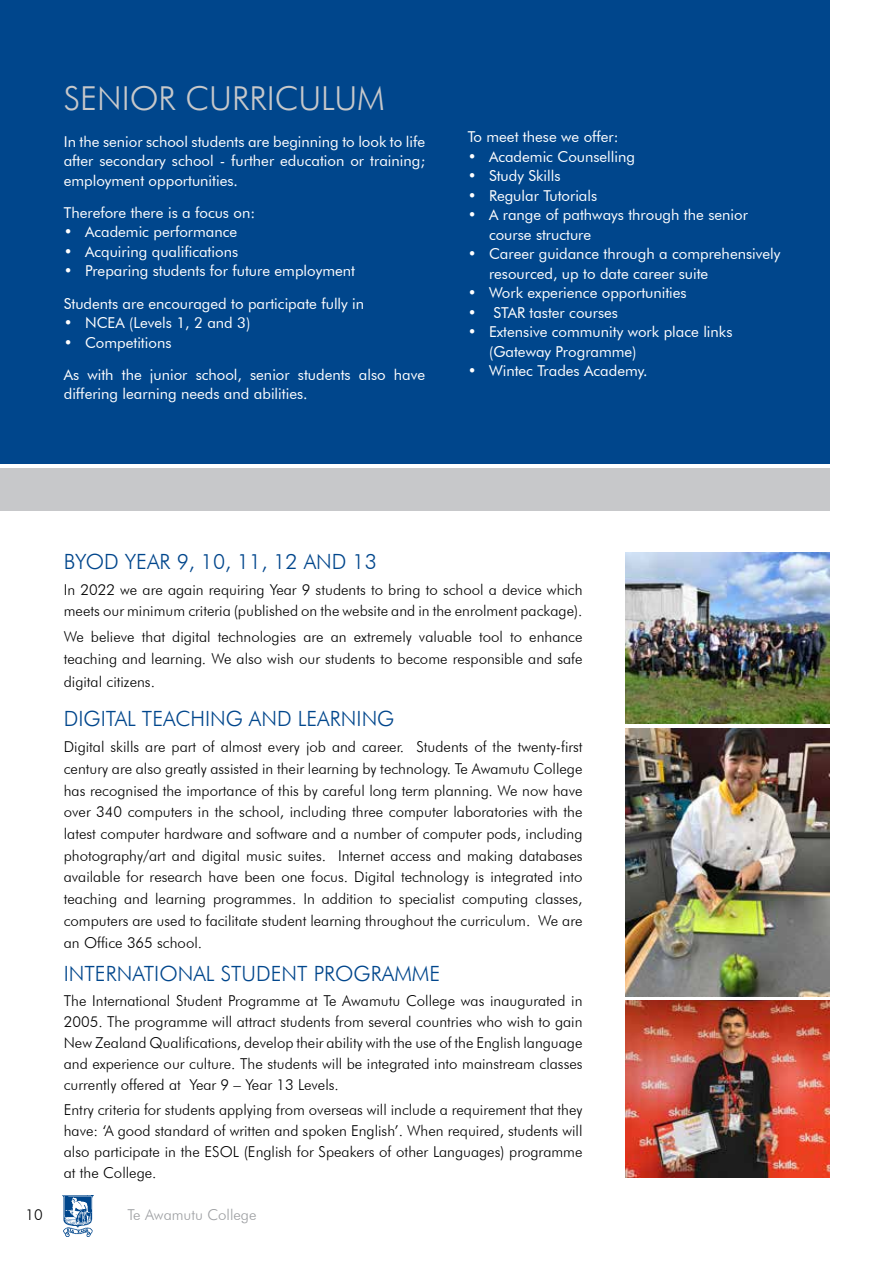
<style>
.page{position:relative;width:893px;height:1263px;background:#fff}
.page>*{position:absolute;margin:0;border:0;box-sizing:border-box;transform-origin:0 0}
.t1{font:300 33px "Futura BT";color:#c7c8ca}
.t2{font:300 21px "Futura BT";color:#00468c}
.t3{font:300 15px/21.8px "Futura BT";color:#000;text-align:justify}
.t4{font:15px/19.5px "Futura BT";color:#fff}
.t5{font:300 15px "Futura BT";color:#9d9fa2}
</style>
<div class="page">
<div style="left:0;top:0;width:829px;height:463px;background:#00468c"></div>
<div style="left:0;top:468px;width:829px;height:42px;background:#c7c8ca"></div>
<img style="left:625px;top:1000px;width:204px;height:178px">
<img style="left:625px;top:728px;width:204px;height:268px">
<img style="left:625px;top:553px;width:204px;height:171px">
<img style="left:62px;top:1195px;width:31px;height:41px">
<h1 class="t1" style="left:64px;top:78px;width:322px">SENIOR CURRICULUM</h1>
<p class="t4" style="left:64px;top:131px;width:363px;text-align:justify">In the senior school students are beginning to look to life after secondary school - further education or training; employment opportunities.</p>
<p class="t4" style="left:64px;top:203px;width:193px">Therefore there is a focus on:</p>
<p class="t4" style="left:64px;top:222px;width:175px">• Academic performance</p>
<p class="t4" style="left:64px;top:242px;width:176px">• Acquiring qualifications</p>
<p class="t4" style="left:64px;top:255px;width:302px;line-height:32.2px">• Preparing students for future employment<br>Students are encouraged to participate fully in</p>
<p class="t4" style="left:64px;top:313px;width:188px">• NCEA (Levels 1, 2 and 3)</p>
<p class="t4" style="left:64px;top:326px;width:363px;line-height:32.2px">• Competitions<br>As with the junior school, senior students also have</p>
<p class="t4" style="left:64px;top:384px;width:245px">differing learning needs and abilities.</p>
<p class="t4" style="left:468px;top:127px;width:152px">To meet these we offer:</p>
<p class="t4" style="left:468px;top:146px;width:169px">• Academic Counselling</p>
<p class="t4" style="left:468px;top:166px;width:94px">• Study Skills</p>
<p class="t4" style="left:468px;top:185px;width:131px">• Regular Tutorials</p>
<p class="t4" style="left:489px;top:205px;width:260px;text-indent:-21px">• A range of pathways through the senior course structure</p>
<p class="t4" style="left:489px;top:244px;width:293px;text-indent:-21px">• Career guidance through a comprehensively resourced, up to date career suite</p>
<p class="t4" style="left:468px;top:283px;width:220px">• Work experience opportunities</p>
<p class="t4" style="left:468px;top:302px;width:152px">• STAR taster courses</p>
<p class="t4" style="left:489px;top:322px;width:245px;text-indent:-21px">• Extensive community work place links (Gateway Programme)</p>
<p class="t4" style="left:468px;top:361px;width:181px">• Wintec Trades Academy.</p>
<h2 class="t2" style="left:64px;top:548px;width:315px">BYOD YEAR 9, 10, 11, 12 AND 13</h2>
<p class="t3" style="left:64px;top:578px;width:520px">In 2022 we are again requiring Year 9 students to bring to school a device which meets our minimum criteria (published on the website and in the enrolment package).</p>
<p class="t3" style="left:64px;top:626px;width:520px">We believe that digital technologies are an extremely valuable tool to enhance teaching and learning. We also wish our students to become responsible and safe digital citizens.</p>
<h2 class="t2" style="left:64px;top:706px;width:332px">DIGITAL TEACHING AND LEARNING</h2>
<p class="t3" style="left:64px;top:736px;width:520px">Digital skills are part of almost every job and career. Students of the twenty-first century are also greatly assisted in their learning by technology. Te Awamutu College has recognised the importance of this by careful long term planning. We now have over 340 computers in the school, including three computer laboratories with the latest computer hardware and software and a number of computer pods, including photography/art and digital music suites. Internet access and making databases available for research have been one focus. Digital technology is integrated into teaching and learning programmes. In addition to specialist computing classes, computers are used to facilitate student learning throughout the curriculum. We are an Office 365 school.</p>
<h2 class="t2" style="left:64px;top:960px;width:378px">INTERNATIONAL STUDENT PROGRAMME</h2>
<p class="t3" style="left:64px;top:990px;width:520px;line-height:21px">The International Student Programme at Te Awamutu College was inaugurated in 2005. The programme will attract students from several countries who wish to gain New Zealand Qualifications, develop their ability with the use of the English language and experience our culture. The students will be integrated into mainstream classes currently offered at Year 9 – Year 13 Levels.</p>
<p class="t3" style="left:64px;top:1099px;width:520px;line-height:21px">Entry criteria for students applying from overseas will include a requirement that they have: ‘A good standard of written and spoken English’. When required, students will also participate in the ESOL (English for Speakers of other Languages) programme at the College.</p>
<p class="t3" style="left:25px;top:1204px;width:19px">10</p>
<p class="t5" style="left:128px;top:1206px;width:130px">Te Awamutu College</p>
</div>
